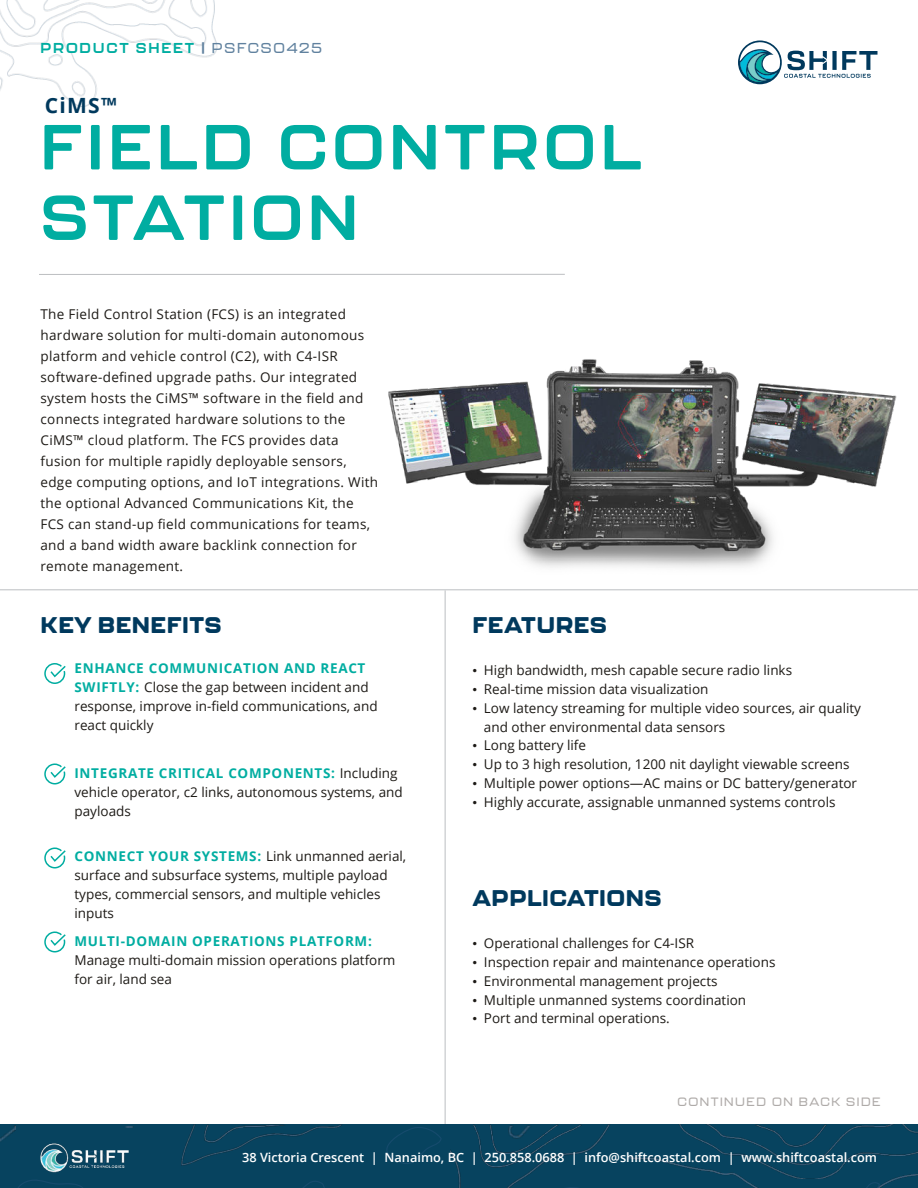
<style>
.page{position:relative;width:918px;height:1188px;background:#fff}
.page>*{position:absolute;margin:0;border:0;box-sizing:border-box;transform-origin:0 0}
.t1{font:700 63px/70.5px "Kallisto";letter-spacing:.075em;color:#00ada1}
.t2{font:800 22.5px "Kallisto";letter-spacing:.02em;color:#00395d}
.t3{font:700 21px "Open Sans";color:#00395d}
.t4{font:700 14.25px "Kallisto";letter-spacing:.125em;color:#00ada1}
.t5{font:13.5px/18.9px "Open Sans";color:#1d1a16}
.t6{font:13.5px/21px "Open Sans";letter-spacing:.025em;color:#1d1a16}
.t7{font:700 13.5px "Open Sans";letter-spacing:.05em;color:#00ada1}
.t8{font:600 12.75px "Open Sans";color:#fff}
.t9{font:500 12px "Kallisto";letter-spacing:.125em;color:#afaba9}
.s1{color:#61829f}
.s2{font-weight:500;color:#61829f}
.s3{font-family:"Times New Roman"}
.s4{font-weight:700;color:#00ada1}
</style>
<div class="page">
<img style="left:0;top:0;width:218px;height:106px">
<svg style="left:738px;top:40px;width:139px;height:44px"></svg>
<hr style="left:39px;top:274px;width:526px;height:1px;background:#bcbec1">
<hr style="left:0;top:589px;width:918px;height:1px;background:#bcbec1">
<hr style="left:445px;top:590px;width:1px;height:598px;background:#bcbec1">
<svg style="left:44px;top:663px;width:22px;height:21px"></svg>
<svg style="left:44px;top:763px;width:22px;height:22px"></svg>
<svg style="left:44px;top:847px;width:22px;height:22px"></svg>
<svg style="left:44px;top:931px;width:22px;height:22px"></svg>
<img style="left:354px;top:359px;width:561px;height:255px">
<div style="left:0;top:1125px;width:918px;height:63px;background:#07435f"></div>
<img style="left:451px;top:1125px;width:159px;height:53px">
<img style="left:629px;top:1125px;width:289px;height:53px">
<img style="left:469px;top:1125px;width:126px;height:43px">
<img style="left:485px;top:1125px;width:99px;height:32px">
<img style="left:181px;top:1143px;width:66px;height:22px">
<img style="left:186px;top:1125px;width:156px;height:18px">
<img style="left:738px;top:1125px;width:155px;height:22px">
<img style="left:0;top:1125px;width:15px;height:17px">
<img style="left:125px;top:1126px;width:8px;height:2px">
<svg style="left:18px;top:1178px;width:883px;height:10px"></svg>
<svg style="left:387px;top:1127px;width:54px;height:37px"></svg>
<img style="left:40px;top:1143px;width:89px;height:30px">
<p class="t4" style="left:40px;top:40px;width:283px">PRODUCT SHEET <span class="s1">|</span> <span class="s2">PSFCS0425</span></p>
<h3 class="t3" style="left:45px;top:90px;width:74px">CiMS™</h3>
<h1 class="t1" style="left:40px;top:110px;width:603px">FIELD CONTROL<br>STATION</h1>
<p class="t6" style="left:40px;top:304px;width:339px">The Field Control Station (FCS) is an integrated hardware solution for multi-domain autonomous platform and vehicle control (C2), with C4-ISR software-defined upgrade paths. Our integrated system hosts the CiMS™ software in the field and connects integrated hardware solutions to the CiMS™ cloud platform. The FCS provides data fusion for multiple rapidly deployable sensors, edge computing options, and IoT integrations. With the optional Advanced Communications Kit, the FCS can stand-up field communications for teams, and a band width aware backlink connection for remote management.</p>
<h2 class="t2" style="left:40px;top:611px;width:183px">KEY BENEFITS</h2>
<h2 class="t2" style="left:472px;top:611px;width:136px">FEATURES</h2>
<p class="t5" style="left:472px;top:660px;width:321px"><span class="s3">ï</span> High bandwidth, mesh capable secure radio links</p>
<p class="t5" style="left:472px;top:679px;width:237px"><span class="s3">ï</span> Real-time mission data visualization</p>
<p class="t5" style="left:472px;top:698px;width:390px"><span class="s3">ï</span> Low latency streaming for multiple video sources, air quality</p>
<p class="t5" style="left:484px;top:717px;width:243px">and other environmental data sensors</p>
<p class="t5" style="left:472px;top:736px;width:115px"><span class="s3">ï</span> Long battery life</p>
<p class="t5" style="left:472px;top:755px;width:379px"><span class="s3">ï</span> Up to 3 high resolution, 1200 nit daylight viewable screens</p>
<p class="t5" style="left:472px;top:774px;width:386px"><span class="s3">ï</span> Multiple power options—AC mains or DC battery/generator</p>
<p class="t5" style="left:472px;top:792px;width:365px"><span class="s3">ï</span> Highly accurate, assignable unmanned systems controls</p>
<p class="t5" style="left:75px;top:659px;width:305px"><span class="s4">ENHANCE COMMUNICATION AND REACT SWIFTLY:</span> Close the gap between incident and response, improve in-field communications, and react quickly</p>
<p class="t5" style="left:75px;top:764px;width:330px"><span class="s4">INTEGRATE CRITICAL COMPONENTS:</span> Including vehicle operator, c2 links, autonomous systems, and payloads</p>
<p class="t5" style="left:75px;top:846px;width:333px"><span class="s4">CONNECT YOUR SYSTEMS:</span> Link unmanned aerial, surface and subsurface systems, multiple payload types, commercial sensors, and multiple vehicles inputs</p>
<p class="t7" style="left:75px;top:932px;width:299px">MULTI-DOMAIN OPERATIONS PLATFORM:</p>
<p class="t5" style="left:75px;top:951px;width:323px">Manage multi-domain mission operations platform for air, land sea</p>
<h2 class="t2" style="left:472px;top:884px;width:191px">APPLICATIONS</h2>
<p class="t5" style="left:472px;top:933px;width:305px"><span class="s3">ï</span> Operational challenges for C4-ISR<br><span class="s3">ï</span> Inspection repair and maintenance operations <span class="s3">ï</span> Environmental management projects<br><span class="s3">ï</span> Multiple unmanned systems coordination<br><span class="s3">ï</span> Port and terminal operations.</p>
<p class="t9" style="left:677px;top:1094px;width:205px">CONTINUED ON BACK SIDE</p>
<p class="t8" style="left:242px;top:1149px;width:636px">38 Victoria Crescent | Nanaimo, BC | 250.858.0688 | info@shiftcoastal.com | www.shiftcoastal.com</p>
</div>
